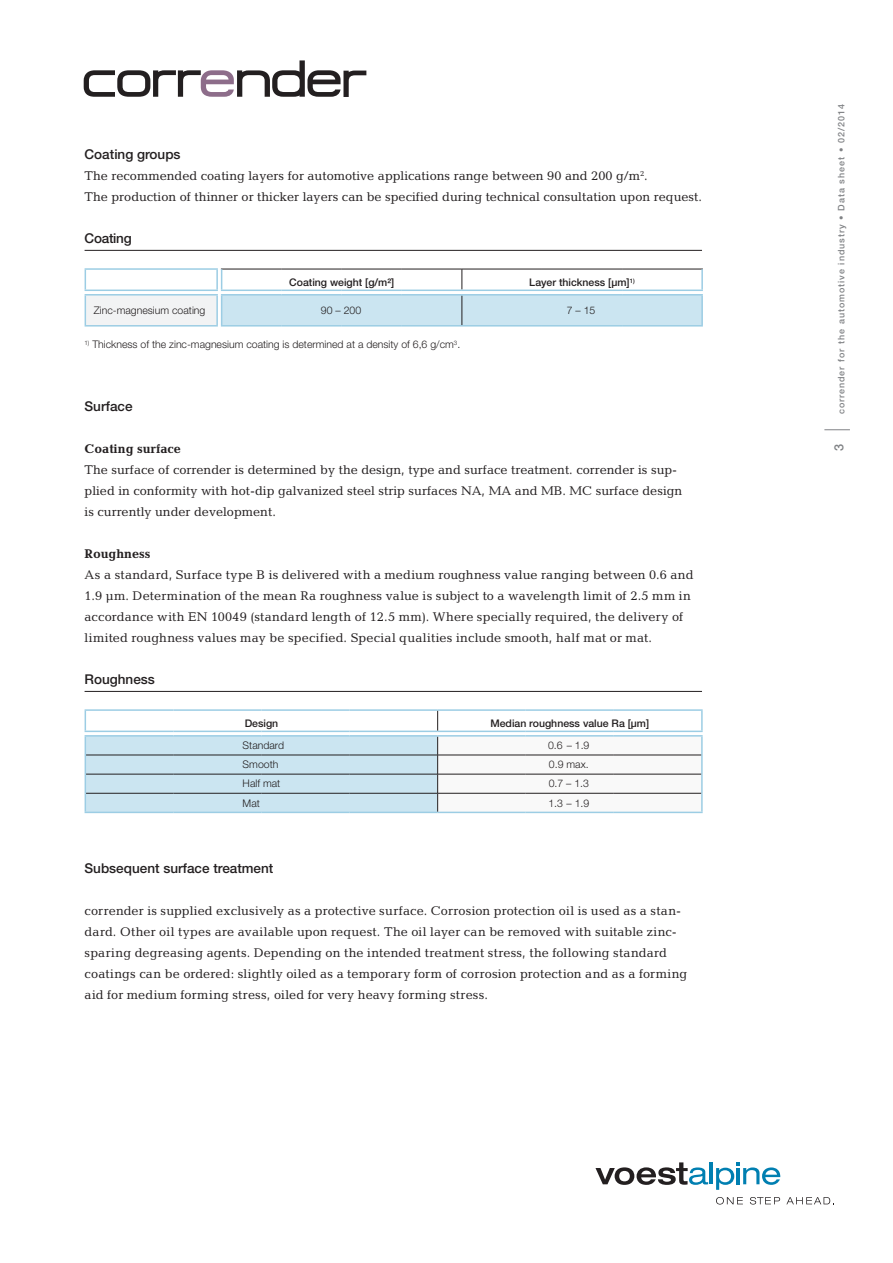
<style>
.page{position:relative;width:893px;height:1263px;background:#fff}
.page>*{position:absolute;margin:0;border:0;box-sizing:border-box;transform-origin:0 0}
.t1{font:500 13.5px "Helvetica Neue LT Pro";color:#231f20}
.t2{font:500 13.5px "Helvetica Neue LT Pro";letter-spacing:-.02em;color:#231f20}
.t3{font:12.75px/21px "Candida";color:#231f20}
.t4{font:700 12.75px "Candida";color:#231f20}
.t5{font:500 12.75px "Helvetica Neue LT Pro";color:#808285}
.t6{font:300 10.5px "Helvetica Neue LT Pro";color:#231f20}
.t7{font:500 10.5px "Helvetica Neue LT Pro";color:#231f20}
.t8{font:500 9px "Helvetica Neue LT Pro";letter-spacing:.1em;color:#808285}
</style>
<div class="page">
<svg style="left:84px;top:60px;width:282px;height:37px"></svg>
<svg style="left:824px;top:429px;width:26px;height:1px"></svg>
<hr style="left:85px;top:250px;width:617px;height:1px;background:#231f20">
<hr style="left:85px;top:691px;width:617px;height:1px;background:#231f20">
<div style="left:85px;top:295px;width:132px;height:31px;background:#f2f3f4"></div>
<hr style="left:701px;top:296px;width:2px;height:29px;background:#9ccde4">
<hr style="left:221px;top:325px;width:61px;height:2px;background:#9ccde4">
<hr style="left:282px;top:325px;width:60px;height:2px;background:#9ccde4">
<hr style="left:342px;top:325px;width:60px;height:2px;background:#9ccde4">
<hr style="left:402px;top:325px;width:60px;height:2px;background:#9ccde4">
<hr style="left:462px;top:325px;width:80px;height:2px;background:#9ccde4">
<hr style="left:542px;top:325px;width:80px;height:2px;background:#9ccde4">
<hr style="left:622px;top:325px;width:81px;height:2px;background:#9ccde4">
<svg style="left:85px;top:296px;width:1px;height:29px"></svg>
<hr style="left:216px;top:296px;width:2px;height:29px;background:#9ccde4">
<hr style="left:85px;top:325px;width:133px;height:2px;background:#9ccde4">
<hr style="left:701px;top:269px;width:2px;height:21px;background:#9ccde4">
<hr style="left:85px;top:294px;width:133px;height:2px;background:#9ccde4">
<hr style="left:622px;top:294px;width:81px;height:2px;background:#9ccde4">
<svg style="left:221px;top:269px;width:481px;height:57px"></svg>
<hr style="left:221px;top:290px;width:61px;height:1px;background:#9ccde4">
<hr style="left:85px;top:268px;width:133px;height:2px;background:#9ccde4">
<svg style="left:85px;top:270px;width:1px;height:20px"></svg>
<hr style="left:216px;top:270px;width:2px;height:20px;background:#9ccde4">
<hr style="left:85px;top:290px;width:133px;height:1px;background:#9ccde4">
<hr style="left:282px;top:290px;width:60px;height:1px;background:#9ccde4">
<hr style="left:342px;top:290px;width:60px;height:1px;background:#9ccde4">
<hr style="left:402px;top:290px;width:60px;height:1px;background:#9ccde4">
<hr style="left:462px;top:290px;width:80px;height:1px;background:#9ccde4">
<hr style="left:542px;top:290px;width:80px;height:1px;background:#9ccde4">
<hr style="left:622px;top:290px;width:81px;height:1px;background:#9ccde4">
<hr style="left:85px;top:709px;width:88px;height:2px;background:#9ccde4">
<hr style="left:173px;top:709px;width:88px;height:2px;background:#9ccde4">
<hr style="left:261px;top:709px;width:89px;height:2px;background:#9ccde4">
<hr style="left:350px;top:709px;width:88px;height:2px;background:#9ccde4">
<hr style="left:438px;top:709px;width:88px;height:2px;background:#9ccde4">
<hr style="left:526px;top:709px;width:88px;height:2px;background:#9ccde4">
<hr style="left:614px;top:709px;width:89px;height:2px;background:#9ccde4">
<hr style="left:85px;top:812px;width:88px;height:1px;background:#9ccde4">
<hr style="left:173px;top:812px;width:88px;height:1px;background:#9ccde4">
<hr style="left:261px;top:812px;width:89px;height:1px;background:#9ccde4">
<hr style="left:350px;top:812px;width:88px;height:1px;background:#9ccde4">
<hr style="left:438px;top:812px;width:88px;height:1px;background:#9ccde4">
<hr style="left:526px;top:812px;width:88px;height:1px;background:#9ccde4">
<hr style="left:614px;top:812px;width:89px;height:1px;background:#9ccde4">
<svg style="left:85px;top:711px;width:618px;height:101px"></svg>
<hr style="left:86px;top:755px;width:87px;height:1px;background:#231f20">
<hr style="left:173px;top:755px;width:88px;height:1px;background:#231f20">
<hr style="left:261px;top:755px;width:89px;height:1px;background:#231f20">
<hr style="left:350px;top:755px;width:88px;height:1px;background:#231f20">
<hr style="left:438px;top:755px;width:88px;height:1px;background:#231f20">
<hr style="left:526px;top:755px;width:88px;height:1px;background:#231f20">
<hr style="left:614px;top:755px;width:87px;height:1px;background:#231f20">
<hr style="left:86px;top:774px;width:87px;height:1px;background:#231f20">
<hr style="left:173px;top:774px;width:88px;height:1px;background:#231f20">
<hr style="left:261px;top:774px;width:89px;height:1px;background:#231f20">
<hr style="left:350px;top:774px;width:88px;height:1px;background:#231f20">
<hr style="left:438px;top:774px;width:88px;height:1px;background:#231f20">
<hr style="left:526px;top:774px;width:88px;height:1px;background:#231f20">
<hr style="left:614px;top:774px;width:87px;height:1px;background:#231f20">
<hr style="left:86px;top:793px;width:87px;height:1px;background:#231f20">
<hr style="left:173px;top:793px;width:88px;height:1px;background:#231f20">
<hr style="left:261px;top:793px;width:89px;height:1px;background:#231f20">
<hr style="left:350px;top:793px;width:88px;height:1px;background:#231f20">
<hr style="left:438px;top:793px;width:88px;height:1px;background:#231f20">
<hr style="left:526px;top:793px;width:88px;height:1px;background:#231f20">
<hr style="left:614px;top:793px;width:87px;height:1px;background:#231f20">
<hr style="left:85px;top:735px;width:88px;height:2px;background:#9ccde4">
<hr style="left:173px;top:735px;width:88px;height:2px;background:#9ccde4">
<hr style="left:261px;top:735px;width:89px;height:2px;background:#9ccde4">
<hr style="left:350px;top:735px;width:88px;height:2px;background:#9ccde4">
<hr style="left:438px;top:735px;width:88px;height:2px;background:#9ccde4">
<hr style="left:526px;top:735px;width:88px;height:2px;background:#9ccde4">
<hr style="left:614px;top:735px;width:89px;height:2px;background:#9ccde4">
<hr style="left:709px;top:1162px;width:3px;height:22px;background:#007fb1">
<svg style="left:716px;top:1162px;width:64px;height:28px"></svg>
<svg style="left:595px;top:1162px;width:113px;height:23px"></svg>
<svg style="left:716px;top:1197px;width:27px;height:7px"></svg>
<svg style="left:750px;top:1197px;width:30px;height:7px"></svg>
<svg style="left:786px;top:1197px;width:48px;height:7px"></svg>
<p class="t1" style="left:85px;top:146px;width:98px">Coating groups</p>
<p class="t3" style="left:85px;top:165px;width:619px">The recommended coating layers for automotive applications range between 90 and 200 g/m<sup>2</sup>.<br>The production of thinner or thicker layers can be specified during technical consultation upon request.</p>
<p class="t2" style="left:85px;top:230px;width:49px">Coating</p>
<p class="t7" style="left:289px;top:276px;width:107px">Coating weight [g/m²]</p>
<p class="t7" style="left:529px;top:276px;width:107px">Layer thickness [µm]<sup>1)</sup></p>
<p class="t6" style="left:94px;top:304px;width:113px">Zinc-magnesium coating</p>
<p class="t6" style="left:321px;top:304px;width:42px">90 – 200</p>
<p class="t6" style="left:567px;top:304px;width:30px">7 – 15</p>
<p class="t6" style="left:85px;top:338px;width:377px"><sup>1)</sup> Thickness of the zinc-magnesium coating is determined at a density of 6,6 g/cm<sup>3</sup>.</p>
<p class="t1" style="left:85px;top:398px;width:50px">Surface</p>
<p class="t4" style="left:85px;top:441px;width:98px">Coating surface</p>
<p class="t3" style="left:85px;top:459px;width:599px">The surface of corrender is determined by the design, type and surface treatment. corrender is sup&shy;plied in conformity with hot-dip galvanized steel strip surfaces NA, MA and MB. MC surface design is currently under development.</p>
<p class="t4" style="left:85px;top:546px;width:67px">Roughness</p>
<p class="t3" style="left:85px;top:564px;width:610px">As a standard, Surface type B is delivered with a medium roughness value ranging between 0.6 and 1.9 µm. Determination of the mean Ra roughness value is subject to a wavelength limit of 2.5 mm in accordance with EN 10049 (standard length of 12.5 mm). Where specially required, the delivery of limited roughness values may be specified. Special qualities include smooth, half mat or mat.</p>
<p class="t1" style="left:85px;top:671px;width:72px">Roughness</p>
<p class="t7" style="left:245px;top:717px;width:35px">Design</p>
<p class="t7" style="left:490px;top:717px;width:160px">Median roughness value Ra [µm]</p>
<p class="t6" style="left:243px;top:739px;width:43px">Standard</p>
<p class="t6" style="left:548px;top:739px;width:43px">0.6 – 1.9</p>
<p class="t6" style="left:243px;top:758px;width:37px">Smooth</p>
<p class="t6" style="left:549px;top:758px;width:41px">0.9 max.</p>
<p class="t6" style="left:243px;top:777px;width:39px">Half mat</p>
<p class="t6" style="left:549px;top:777px;width:42px">0.7 – 1.3</p>
<p class="t6" style="left:243px;top:796px;width:19px">Mat</p>
<p class="t6" style="left:548px;top:796px;width:42px">1.3 – 1.9</p>
<p class="t1" style="left:85px;top:860px;width:190px">Subsequent surface treatment</p>
<p class="t3" style="left:85px;top:900px;width:604px">corrender is supplied exclusively as a protective surface. Corrosion protection oil is used as a stan&shy;dard. Other oil types are available upon request. The oil layer can be removed with suitable zinc&shy;sparing degreasing agents. Depending on the intended treatment stress, the following standard coatings can be ordered: slightly oiled as a temporary form of corrosion protection and as a forming aid for medium forming stress, oiled for very heavy forming stress.</p>
<p class="t8" style="left:836px;top:414px;width:311px;rotate:-90deg">corrender for the automotive industry • Data sheet • 02/2014</p>
<p class="t5" style="left:831px;top:451px;width:9px;rotate:-90deg">3</p>
</div>
